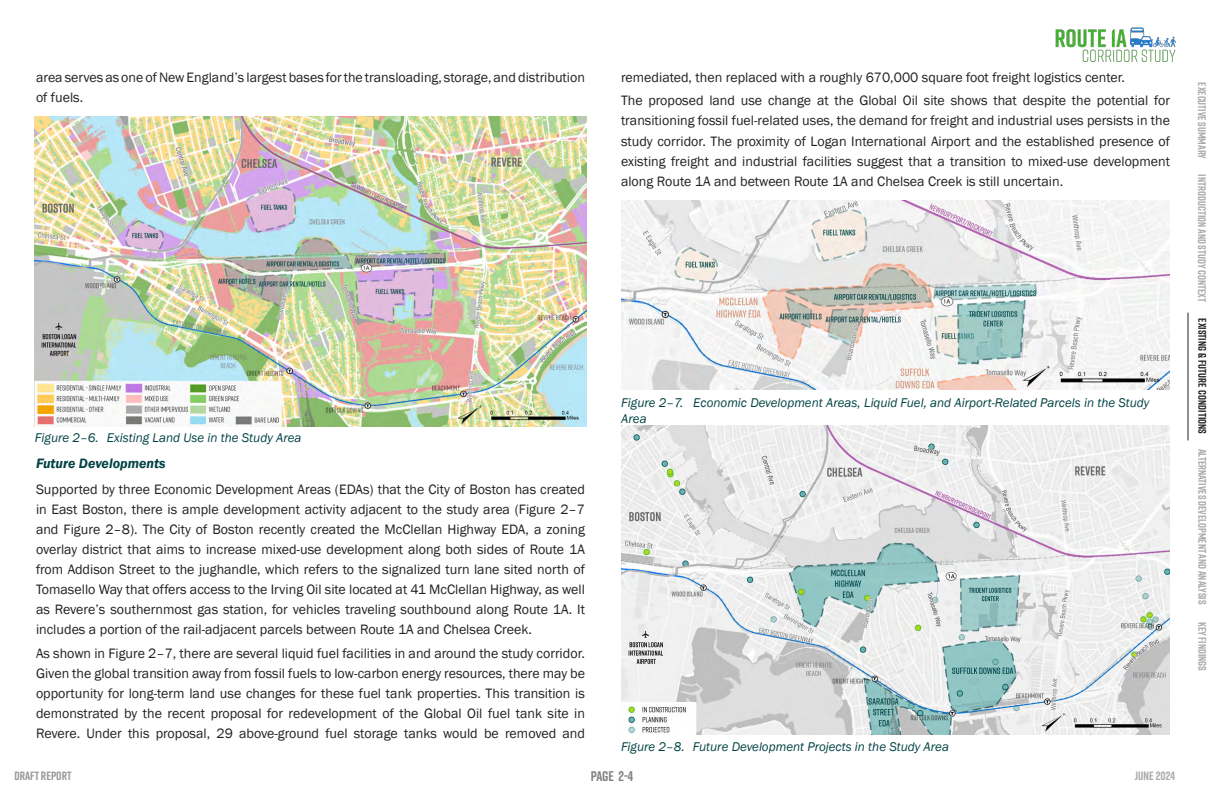
<style>
.page{position:relative;width:1224px;height:792px;background:#fff}
.page>*{position:absolute;margin:0;border:0;box-sizing:border-box;transform-origin:0 0}
.text{font:14px/20px "Franklin Gothic";color:#231f20;text-align:justify}
.Title_4{font:italic 600 14px "Franklin Gothic";color:#004245}
.t1{font:700 14px "Rift";color:#808285}
.t2{font:italic 13px/15.6px "Franklin Gothic";color:#004245}
.t3{font:700 12px "Rift";color:#97999c}
.t4{font:700 12px "Rift";color:#a8a9ad}
.t5{font:700 11px "Rift";color:#a8a9ad}
.t6{font:700 11px "Rift";color:#231f20}
</style>
<div class="page">
<hr style="left:1188px;top:313px;width:1px;height:127px;background:#231f20">
<img style="left:1055px;top:27px;width:121px;height:36px">
<img style="left:35px;top:116px;width:551px;height:310px">
<img style="left:621px;top:200px;width:549px;height:189px">
<img style="left:621px;top:426px;width:549px;height:309px">
<p class="text" style="left:36px;top:67px;width:551px">area serves as one of New England’s largest bases for the transloading, storage, and distribution of fuels.</p>
<p class="text" style="left:621px;top:68px;width:506px">remediated, then replaced with a roughly 670,000 square foot freight logistics center.</p>
<p class="text" style="left:621px;top:91px;width:551px">The proposed land use change at the Global Oil site shows that despite the potential for transitioning fossil fuel-related uses, the demand for freight and industrial uses persists in the study corridor. The proximity of Logan International Airport and the established presence of existing freight and industrial facilities suggest that a transition to mixed-use development along Route 1A and between Route 1A and Chelsea Creek is still uncertain.</p>
<p class="t2" style="left:35px;top:430px;width:268px">Figure 2–6. Existing Land Use in the Study Area</p>
<p class="Title_4" style="left:36px;top:454px;width:131px">Future Developments</p>
<p class="text" style="left:36px;top:480px;width:551px">Supported by three Economic Development Areas (EDAs) that the City of Boston has created in East Boston, there is ample development activity adjacent to the study area (Figure 2–7 and Figure 2–8). The City of Boston recently created the McClellan Highway EDA, a zoning overlay district that aims to increase mixed-use development along both sides of Route 1A from Addison Street to the jughandle, which refers to the signalized turn lane sited north of Tomasello Way that offers access to the Irving Oil site located at 41 McClellan Highway, as well as Revere’s southernmost gas station, for vehicles traveling southbound along Route 1A. It includes a portion of the rail-adjacent parcels between Route 1A and Chelsea Creek.</p>
<p class="text" style="left:36px;top:644px;width:551px">As shown in Figure 2–7, there are several liquid fuel facilities in and around the study corridor.<br>Given the global transition away from fossil fuels to low-carbon energy resources, there may be opportunity for long-term land use changes for these fuel tank properties. This transition is demonstrated by the recent proposal for redevelopment of the Global Oil fuel tank site in Revere. Under this proposal, 29 above-ground fuel storage tanks would be removed and</p>
<p class="t2" style="left:621px;top:395px;width:530px">Figure 2–7. Economic Development Areas, Liquid Fuel, and Airport-Related Parcels in the Study<br>Area</p>
<p class="t2" style="left:621px;top:739px;width:329px">Figure 2–8. Future Development Projects in the Study Area</p>
<p class="t3" style="left:14px;top:767px;width:59px">DRAFT REPORT</p>
<p class="t1" style="left:591px;top:766px;width:44px">PAGE 2-4</p>
<p class="t4" style="left:1135px;top:767px;width:42px">JUNE 2024</p>
<p class="t5" style="left:1210px;top:82px;width:78px;rotate:90deg">EXECUTIVE SUMMARY</p>
<p class="t5" style="left:1210px;top:174px;width:129px;rotate:90deg">INTRODUCTION AND STUDY CONTEXT</p>
<p class="t6" style="left:1210px;top:318px;width:117px;rotate:90deg">EXISTING &amp; FUTURE CONDITIONS</p>
<p class="t5" style="left:1210px;top:449px;width:157px;rotate:90deg">ALTERNATIVES DEVELOPMENT AND ANALYSIS</p>
<p class="t5" style="left:1210px;top:622px;width:51px;rotate:90deg">KEY FINDINGS</p>
</div>
